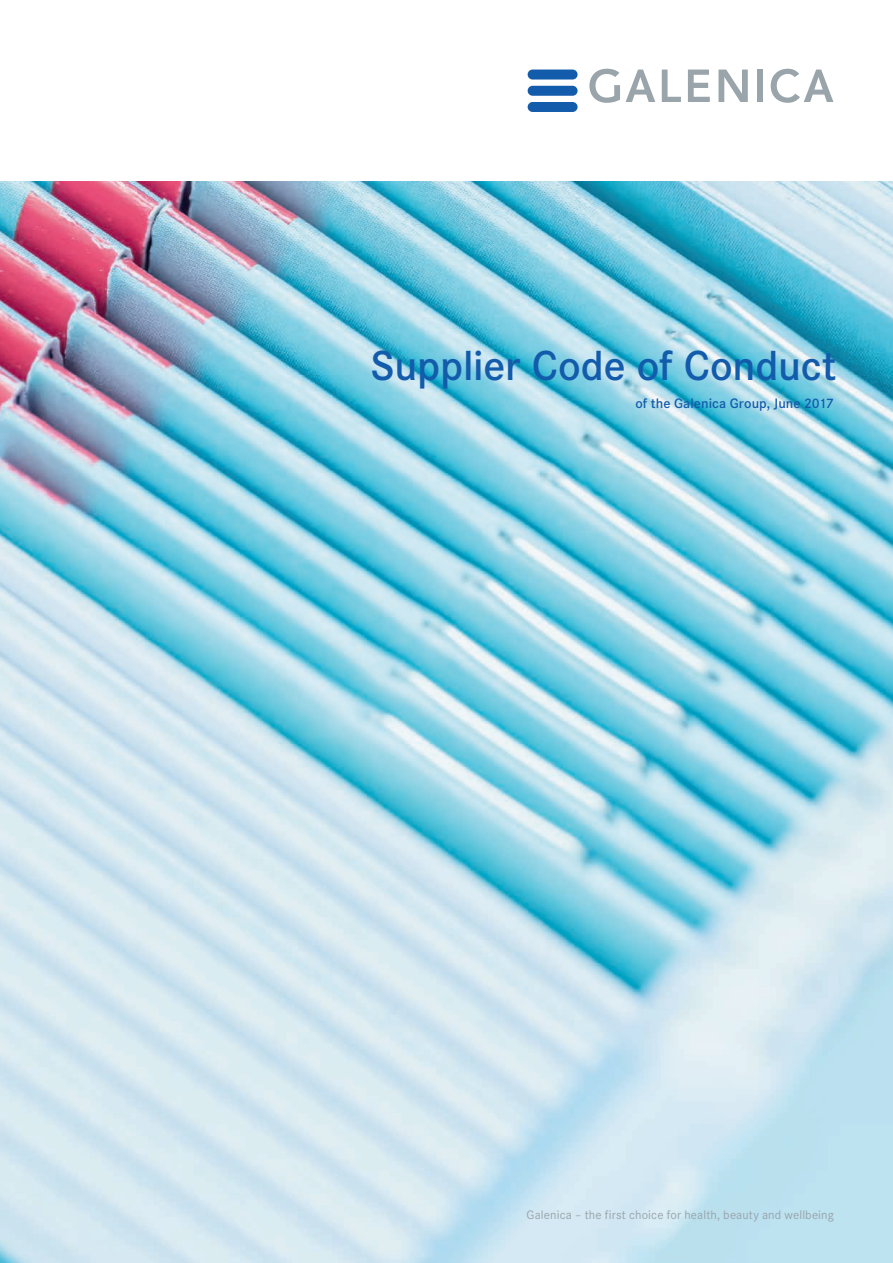
<style>
.page{position:relative;width:893px;height:1263px;background:#fff}
.page>*{position:absolute;margin:0;border:0;box-sizing:border-box;transform-origin:0 0}
.t1{font:600 43.5px "Corporate S";letter-spacing:-.005em;color:#135cab}
.t2{font:600 14.25px "Corporate S";letter-spacing:.005em;color:#135cab}
.t3{font:12.75px "Corporate S";letter-spacing:.01em;color:#99a4ab}
</style>
<div class="page">
<img style="left:0;top:182px;width:893px;height:1081px">
<div style="left:528px;top:102px;width:50px;height:10px;background:#135cab;border-radius:5px"></div>
<div style="left:528px;top:86px;width:50px;height:10px;background:#135cab;border-radius:5px"></div>
<div style="left:528px;top:70px;width:50px;height:10px;background:#135cab;border-radius:5px"></div>
<svg style="left:718px;top:70px;width:30px;height:32px"></svg>
<svg style="left:589px;top:69px;width:31px;height:34px"></svg>
<svg style="left:626px;top:70px;width:29px;height:32px"></svg>
<svg style="left:662px;top:70px;width:19px;height:32px"></svg>
<svg style="left:688px;top:70px;width:22px;height:32px"></svg>
<div style="left:758px;top:70px;width:5px;height:32px;background:#99a4ab"></div>
<svg style="left:771px;top:69px;width:62px;height:34px"></svg>
<h1 class="t1" style="left:370px;top:341px;width:467px">Supplier Code of Conduct</h1>
<p class="t2" style="left:635px;top:395px;width:200px">of the Galenica Group, June 2017</p>
<p class="t3" style="left:527px;top:1208px;width:309px">Galenica – the first choice for health, beauty and wellbeing</p>
</div>
